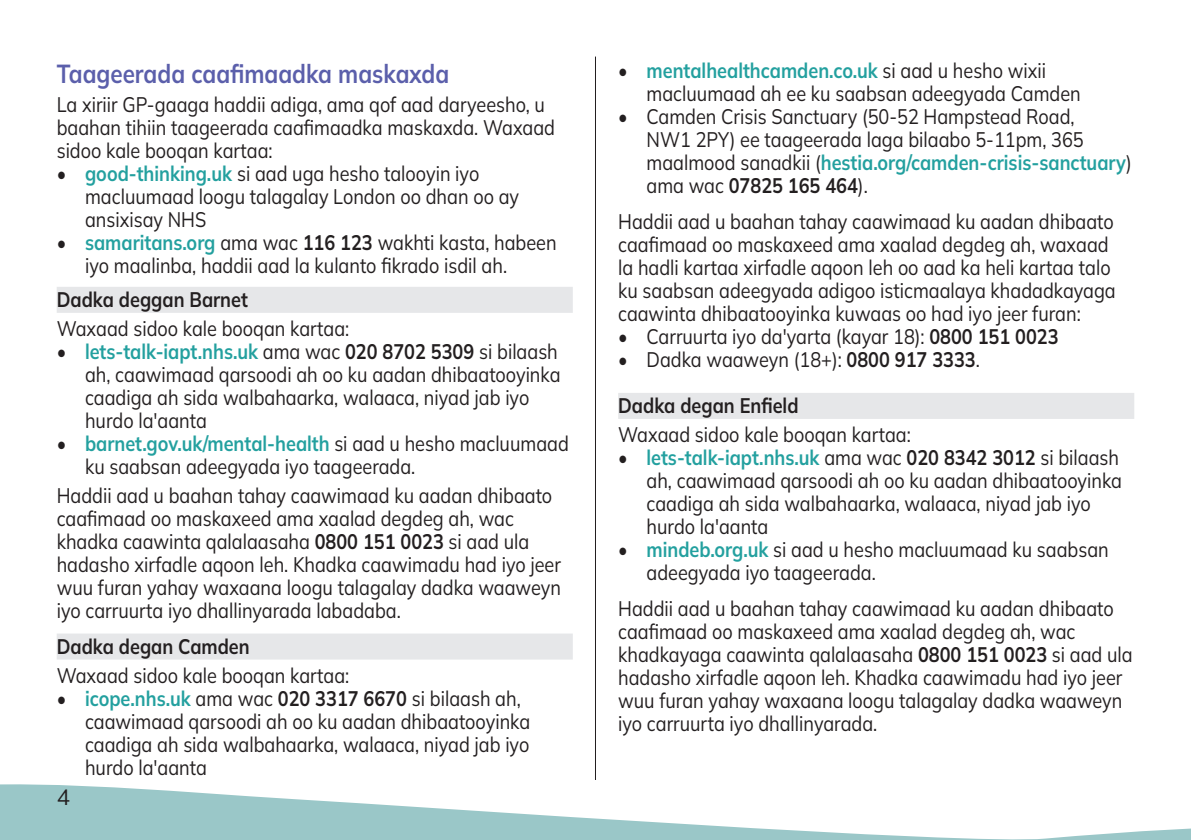
<style>
.page{position:relative;width:1191px;height:840px;background:#fff}
.page>*{position:absolute;margin:0;border:0;box-sizing:border-box;transform-origin:0 0}
.sub{font:700 26px "Mulish";color:#5b5fab;scale:.86 1}
.t1{font:22px "Mulish";color:#231f20}
.hanging_indent{font:21px/23px "Mulish";color:#231f20;scale:.86 1}
.body{font:21px/23px "Mulish";color:#231f20;scale:.86 1}
.bold_rule{font:700 21px "Mulish";color:#231f20;scale:.86 1}
.s1{font-weight:700;color:#23a09f}
.s2{font-weight:700}
</style>
<div class="page">
<div style="left:57px;top:287px;width:516px;height:26px;background:#e6e7e9"></div>
<div style="left:57px;top:633px;width:516px;height:26px;background:#e6e7e9"></div>
<div style="left:618px;top:392px;width:516px;height:26px;background:#e6e7e9"></div>
<hr style="left:595px;top:57px;width:1px;height:722px;background:#231f20">
<svg style="left:0;top:779px;width:1191px;height:60px"></svg>
<p class="sub" style="left:57px;top:56px;width:458px">Taageerada caafimaadka maskaxda</p>
<p class="body" style="left:57px;top:92px;width:581px">La xiriir GP-gaaga haddii adiga, ama qof aad daryeesho, u baahan tihiin taageerada caafimaadka maskaxda. Waxaad sidoo kale booqan kartaa:</p>
<p class="hanging_indent" style="left:85px;top:161px;width:506px;text-indent:-28px">• <span class="s1">good-thinking.uk</span> si aad uga hesho talooyin iyo macluumaad loogu talagalay London oo dhan oo ay ansixisay NHS</p>
<p class="hanging_indent" style="left:85px;top:230px;width:550px;text-indent:-28px">• <span class="s1">samaritans.org</span> ama wac <span class="s2">116 123</span> wakhti kasta, habeen iyo maalinba, haddii aad la kulanto fikrado isdil ah.</p>
<p class="bold_rule" style="left:57px;top:285px;width:224px">Dadka deggan Barnet</p>
<p class="body" style="left:57px;top:316px;width:342px">Waxaad sidoo kale booqan kartaa:</p>
<p class="hanging_indent" style="left:85px;top:339px;width:554px;text-indent:-28px">• <span class="s1">lets-talk-iapt.nhs.uk</span> ama wac <span class="s2">020 8702 5309</span> si bilaash ah, caawimaad qarsoodi ah oo ku aadan dhibaatooyinka caadiga ah sida walbahaarka, walaaca, niyad jab iyo hurdo la'aanta</p>
<p class="hanging_indent" style="left:85px;top:431px;width:564px;text-indent:-28px">• <span class="s1">barnet.gov.uk/mental-health</span> si aad u hesho macluumaad ku saabsan adeegyada iyo taageerada.</p>
<p class="body" style="left:57px;top:483px;width:588px">Haddii aad u baahan tahay caawimaad ku aadan dhibaato caafimaad oo maskaxeed ama xaalad degdeg ah, wac khadka caawinta qalalaasaha <span class="s2">0800 151 0023</span> si aad ula hadasho xirfadle aqoon leh. Khadka caawimadu had iyo jeer wuu furan yahay waxaana loogu talagalay dadka waaweyn iyo carruurta iyo dhallinyarada labadaba.</p>
<p class="bold_rule" style="left:57px;top:631px;width:226px">Dadka degan Camden</p>
<p class="body" style="left:57px;top:662px;width:342px">Waxaad sidoo kale booqan kartaa:</p>
<p class="hanging_indent" style="left:85px;top:685px;width:519px;text-indent:-28px">• <span class="s1">icope.nhs.uk</span> ama wac <span class="s2">020 3317 6670</span> si bilaash ah, caawimaad qarsoodi ah oo ku aadan dhibaatooyinka caadiga ah sida walbahaarka, walaaca, niyad jab iyo hurdo la'aanta</p>
<p class="t1" style="left:57px;top:782px;width:15px">4</p>
<p class="hanging_indent" style="left:646px;top:58px;width:506px;text-indent:-28px">• <span class="s1">mentalhealthcamden.co.uk</span> si aad u hesho wixii macluumaad ah ee ku saabsan adeegyada Camden</p>
<p class="hanging_indent" style="left:646px;top:104px;width:566px;text-indent:-28px">• Camden Crisis Sanctuary (50-52 Hampstead Road,<br>NW1 2PY) ee taageerada laga bilaabo 5-11pm, 365 maalmood sanadkii (<span class="s1">hestia.org/camden-crisis-sanctuary</span>) ama wac <span class="s2">07825 165 464</span>).</p>
<p class="body" style="left:618px;top:209px;width:580px">Haddii aad u baahan tahay caawimaad ku aadan dhibaato caafimaad oo maskaxeed ama xaalad degdeg ah, waxaad la hadli kartaa xirfadle aqoon leh oo aad ka heli kartaa talo ku saabsan adeegyada adigoo isticmaalaya khadadkayaga caawinta dhibaatooyinka kuwaas oo had iyo jeer furan:</p>
<p class="hanging_indent" style="left:618px;top:324px;width:513px">• Carruurta iyo da'yarta (kayar 18): <span class="s2">0800 151 0023</span></p>
<p class="hanging_indent" style="left:618px;top:347px;width:422px">• Dadka waaweyn (18+): <span class="s2">0800 917 3333</span>.</p>
<p class="bold_rule" style="left:618px;top:391px;width:211px">Dadka degan Enfield</p>
<p class="body" style="left:618px;top:422px;width:342px">Waxaad sidoo kale booqan kartaa:</p>
<p class="hanging_indent" style="left:646px;top:445px;width:554px;text-indent:-28px">• <span class="s1">lets-talk-iapt.nhs.uk</span> ama wac <span class="s2">020 8342 3012</span> si bilaash ah, caawimaad qarsoodi ah oo ku aadan dhibaatooyinka caadiga ah sida walbahaarka, walaaca, niyad jab iyo hurdo la'aanta</p>
<p class="hanging_indent" style="left:646px;top:537px;width:539px;text-indent:-28px">• <span class="s1">mindeb.org.uk</span> si aad u hesho macluumaad ku saabsan adeegyada iyo taageerada.</p>
<p class="body" style="left:618px;top:596px;width:600px">Haddii aad u baahan tahay caawimaad ku aadan dhibaato caafimaad oo maskaxeed ama xaalad degdeg ah, wac khadkayaga caawinta qalalaasaha <span class="s2">0800 151 0023</span> si aad ula hadasho xirfadle aqoon leh. Khadka caawimadu had iyo jeer wuu furan yahay waxaana loogu talagalay dadka waaweyn iyo carruurta iyo dhallinyarada.</p>
</div>
